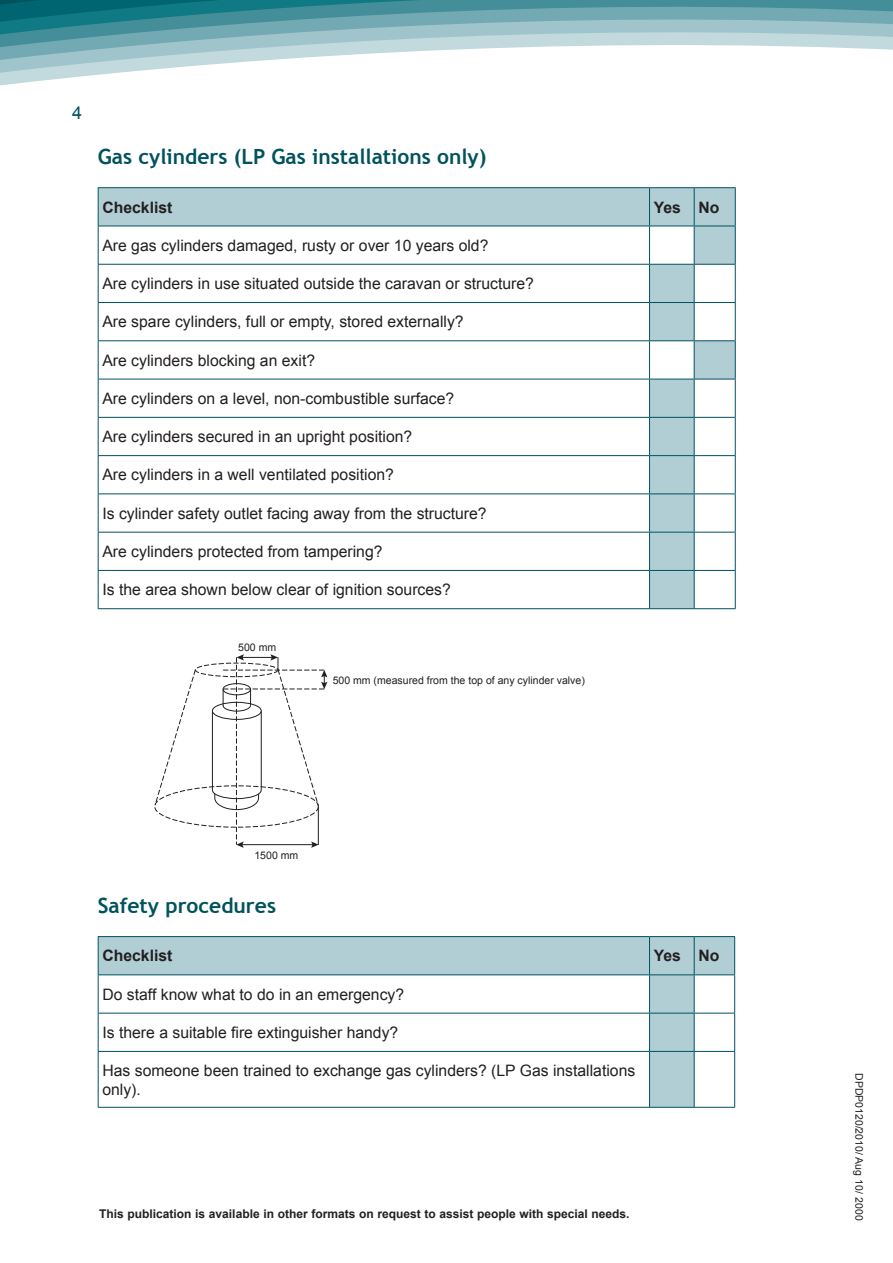
<style>
.page{position:relative;width:893px;height:1263px;background:#fff}
.page>*{position:absolute;margin:0;border:0;box-sizing:border-box;transform-origin:0 0}
.t1{font:700 21px "Trebuchet MS";color:#00525d}
.t2{font:18px "Arial";color:#00525d}
.t3{font:15.75px/18.9px "Arial";color:#231f20}
.t4{font:700 15.75px "Arial";color:#231f20}
.t5{font:700 12px "Arial";color:#231f20}
.t6{font:10.5px "Arial";color:#231f20}
</style>
<div class="page">
<svg style="left:0;top:72px;width:124px;height:14px"></svg>
<svg style="left:0;top:0;width:893px;height:72px"></svg>
<svg style="left:99px;top:188px;width:636px;height:420px"></svg>
<hr style="left:98px;top:187px;width:551px;height:1px;background:#00525d">
<hr style="left:98px;top:188px;width:1px;height:38px;background:#00525d">
<hr style="left:649px;top:187px;width:45px;height:1px;background:#00525d">
<hr style="left:649px;top:188px;width:1px;height:38px;background:#00525d">
<hr style="left:694px;top:187px;width:42px;height:1px;background:#00525d">
<hr style="left:694px;top:188px;width:1px;height:38px;background:#00525d">
<hr style="left:735px;top:188px;width:1px;height:38px;background:#00525d">
<hr style="left:98px;top:226px;width:551px;height:1px;background:#00525d">
<hr style="left:98px;top:226px;width:1px;height:38px;background:#00525d">
<hr style="left:649px;top:226px;width:45px;height:1px;background:#00525d">
<hr style="left:649px;top:226px;width:1px;height:38px;background:#00525d">
<hr style="left:694px;top:226px;width:42px;height:1px;background:#00525d">
<hr style="left:694px;top:226px;width:1px;height:38px;background:#00525d">
<hr style="left:735px;top:226px;width:1px;height:38px;background:#00525d">
<hr style="left:98px;top:264px;width:551px;height:1px;background:#00525d">
<hr style="left:98px;top:265px;width:1px;height:37px;background:#00525d">
<hr style="left:649px;top:264px;width:45px;height:1px;background:#00525d">
<hr style="left:649px;top:265px;width:1px;height:37px;background:#00525d">
<hr style="left:694px;top:264px;width:42px;height:1px;background:#00525d">
<hr style="left:694px;top:265px;width:1px;height:37px;background:#00525d">
<hr style="left:735px;top:265px;width:1px;height:37px;background:#00525d">
<hr style="left:98px;top:302px;width:551px;height:1px;background:#00525d">
<hr style="left:98px;top:303px;width:1px;height:37px;background:#00525d">
<hr style="left:649px;top:302px;width:45px;height:1px;background:#00525d">
<hr style="left:649px;top:303px;width:1px;height:37px;background:#00525d">
<hr style="left:694px;top:302px;width:42px;height:1px;background:#00525d">
<hr style="left:694px;top:303px;width:1px;height:37px;background:#00525d">
<hr style="left:735px;top:303px;width:1px;height:37px;background:#00525d">
<hr style="left:98px;top:340px;width:551px;height:1px;background:#00525d">
<hr style="left:98px;top:341px;width:1px;height:38px;background:#00525d">
<hr style="left:649px;top:340px;width:45px;height:1px;background:#00525d">
<hr style="left:649px;top:341px;width:1px;height:38px;background:#00525d">
<hr style="left:694px;top:340px;width:42px;height:1px;background:#00525d">
<hr style="left:694px;top:341px;width:1px;height:38px;background:#00525d">
<hr style="left:735px;top:341px;width:1px;height:38px;background:#00525d">
<hr style="left:98px;top:379px;width:551px;height:1px;background:#00525d">
<hr style="left:98px;top:379px;width:1px;height:38px;background:#00525d">
<hr style="left:649px;top:379px;width:45px;height:1px;background:#00525d">
<hr style="left:649px;top:379px;width:1px;height:38px;background:#00525d">
<hr style="left:694px;top:379px;width:42px;height:1px;background:#00525d">
<hr style="left:694px;top:379px;width:1px;height:38px;background:#00525d">
<hr style="left:735px;top:379px;width:1px;height:38px;background:#00525d">
<hr style="left:98px;top:417px;width:551px;height:1px;background:#00525d">
<hr style="left:98px;top:418px;width:1px;height:37px;background:#00525d">
<hr style="left:649px;top:417px;width:45px;height:1px;background:#00525d">
<hr style="left:649px;top:418px;width:1px;height:37px;background:#00525d">
<hr style="left:694px;top:417px;width:42px;height:1px;background:#00525d">
<hr style="left:694px;top:418px;width:1px;height:37px;background:#00525d">
<hr style="left:735px;top:418px;width:1px;height:37px;background:#00525d">
<hr style="left:98px;top:455px;width:551px;height:1px;background:#00525d">
<hr style="left:98px;top:456px;width:1px;height:37px;background:#00525d">
<hr style="left:649px;top:455px;width:45px;height:1px;background:#00525d">
<hr style="left:649px;top:456px;width:1px;height:37px;background:#00525d">
<hr style="left:694px;top:455px;width:42px;height:1px;background:#00525d">
<hr style="left:694px;top:456px;width:1px;height:37px;background:#00525d">
<hr style="left:735px;top:456px;width:1px;height:37px;background:#00525d">
<hr style="left:98px;top:493px;width:551px;height:1px;background:#00525d">
<hr style="left:98px;top:494px;width:1px;height:38px;background:#00525d">
<hr style="left:649px;top:493px;width:45px;height:1px;background:#00525d">
<hr style="left:649px;top:494px;width:1px;height:38px;background:#00525d">
<hr style="left:694px;top:493px;width:42px;height:1px;background:#00525d">
<hr style="left:694px;top:494px;width:1px;height:38px;background:#00525d">
<hr style="left:735px;top:494px;width:1px;height:38px;background:#00525d">
<hr style="left:98px;top:532px;width:551px;height:1px;background:#00525d">
<hr style="left:98px;top:532px;width:1px;height:38px;background:#00525d">
<hr style="left:649px;top:532px;width:45px;height:1px;background:#00525d">
<hr style="left:649px;top:532px;width:1px;height:38px;background:#00525d">
<hr style="left:694px;top:532px;width:42px;height:1px;background:#00525d">
<hr style="left:694px;top:532px;width:1px;height:38px;background:#00525d">
<hr style="left:735px;top:532px;width:1px;height:38px;background:#00525d">
<hr style="left:98px;top:570px;width:551px;height:1px;background:#00525d">
<hr style="left:98px;top:571px;width:1px;height:37px;background:#00525d">
<hr style="left:649px;top:570px;width:45px;height:1px;background:#00525d">
<hr style="left:649px;top:571px;width:1px;height:37px;background:#00525d">
<hr style="left:694px;top:570px;width:42px;height:1px;background:#00525d">
<hr style="left:694px;top:571px;width:1px;height:37px;background:#00525d">
<hr style="left:735px;top:571px;width:1px;height:37px;background:#00525d">
<hr style="left:98px;top:608px;width:638px;height:1px;background:#00525d">
<svg style="left:99px;top:937px;width:635px;height:170px"></svg>
<hr style="left:98px;top:936px;width:551px;height:1px;background:#00525d">
<hr style="left:98px;top:937px;width:1px;height:37px;background:#00525d">
<hr style="left:649px;top:936px;width:45px;height:1px;background:#00525d">
<hr style="left:649px;top:937px;width:1px;height:37px;background:#00525d">
<hr style="left:694px;top:936px;width:41px;height:1px;background:#00525d">
<hr style="left:694px;top:937px;width:1px;height:37px;background:#00525d">
<hr style="left:734px;top:937px;width:1px;height:37px;background:#00525d">
<hr style="left:98px;top:974px;width:551px;height:1px;background:#00525d">
<hr style="left:98px;top:975px;width:1px;height:38px;background:#00525d">
<hr style="left:649px;top:974px;width:45px;height:1px;background:#00525d">
<hr style="left:649px;top:975px;width:1px;height:38px;background:#00525d">
<hr style="left:694px;top:974px;width:41px;height:1px;background:#00525d">
<hr style="left:694px;top:975px;width:1px;height:38px;background:#00525d">
<hr style="left:734px;top:975px;width:1px;height:38px;background:#00525d">
<hr style="left:98px;top:1013px;width:551px;height:1px;background:#00525d">
<hr style="left:98px;top:1013px;width:1px;height:38px;background:#00525d">
<hr style="left:649px;top:1013px;width:45px;height:1px;background:#00525d">
<hr style="left:649px;top:1013px;width:1px;height:38px;background:#00525d">
<hr style="left:694px;top:1013px;width:41px;height:1px;background:#00525d">
<hr style="left:694px;top:1013px;width:1px;height:38px;background:#00525d">
<hr style="left:734px;top:1013px;width:1px;height:38px;background:#00525d">
<hr style="left:98px;top:1051px;width:551px;height:1px;background:#00525d">
<hr style="left:98px;top:1052px;width:1px;height:55px;background:#00525d">
<hr style="left:649px;top:1051px;width:45px;height:1px;background:#00525d">
<hr style="left:649px;top:1052px;width:1px;height:55px;background:#00525d">
<hr style="left:694px;top:1051px;width:41px;height:1px;background:#00525d">
<hr style="left:694px;top:1052px;width:1px;height:55px;background:#00525d">
<hr style="left:734px;top:1052px;width:1px;height:55px;background:#00525d">
<hr style="left:98px;top:1107px;width:637px;height:1px;background:#00525d">
<svg style="left:154px;top:654px;width:173px;height:194px"></svg>
<p class="t2" style="left:72px;top:103px;width:12px">4</p>
<h1 class="t1" style="left:98px;top:145px;width:390px">Gas cylinders (LP Gas installations only)</h1>
<p class="t4" style="left:102px;top:198px;width:72px">Checklist</p>
<p class="t4" style="left:654px;top:198px;width:67px">Yes No</p>
<p class="t3" style="left:102px;top:236px;width:388px">Are gas cylinders damaged, rusty or over 10 years old?</p>
<p class="t3" style="left:102px;top:274px;width:433px">Are cylinders in use situated outside the caravan or structure?</p>
<p class="t3" style="left:102px;top:312px;width:363px">Are spare cylinders, full or empty, stored externally?</p>
<p class="t3" style="left:102px;top:351px;width:214px">Are cylinders blocking an exit?</p>
<p class="t3" style="left:102px;top:389px;width:353px">Are cylinders on a level, non-combustible surface?</p>
<p class="t3" style="left:102px;top:427px;width:311px">Are cylinders secured in an upright position?</p>
<p class="t3" style="left:102px;top:466px;width:293px">Are cylinders in a well ventilated position?</p>
<p class="t3" style="left:102px;top:504px;width:386px">Is cylinder safety outlet facing away from the structure?</p>
<p class="t3" style="left:102px;top:542px;width:282px">Are cylinders protected from tampering?</p>
<p class="t3" style="left:102px;top:580px;width:350px">Is the area shown below clear of ignition sources?</p>
<p class="t6" style="left:238px;top:641px;width:40px">500 mm</p>
<p class="t6" style="left:333px;top:674px;width:254px">500 mm (measured from the top of any cylinder valve)</p>
<p class="t6" style="left:254px;top:849px;width:45px">1500 mm</p>
<h1 class="t1" style="left:98px;top:893px;width:180px">Safety procedures</h1>
<p class="t4" style="left:102px;top:947px;width:72px">Checklist</p>
<p class="t4" style="left:654px;top:947px;width:67px">Yes No</p>
<p class="t3" style="left:102px;top:985px;width:303px">Do staff know what to do in an emergency?</p>
<p class="t3" style="left:102px;top:1023px;width:297px">Is there a suitable fire extinguisher handy?</p>
<p class="t3" style="left:102px;top:1061px;width:534px">Has someone been trained to exchange gas cylinders? (LP Gas installations only).</p>
<p class="t5" style="left:99px;top:1207px;width:532px">This publication is available in other formats on request to assist people with special needs.</p>
<p class="t6" style="left:865px;top:1073px;width:149px;rotate:90deg">DPDP0120/2010/ Aug 10/ 2000</p>
</div>
